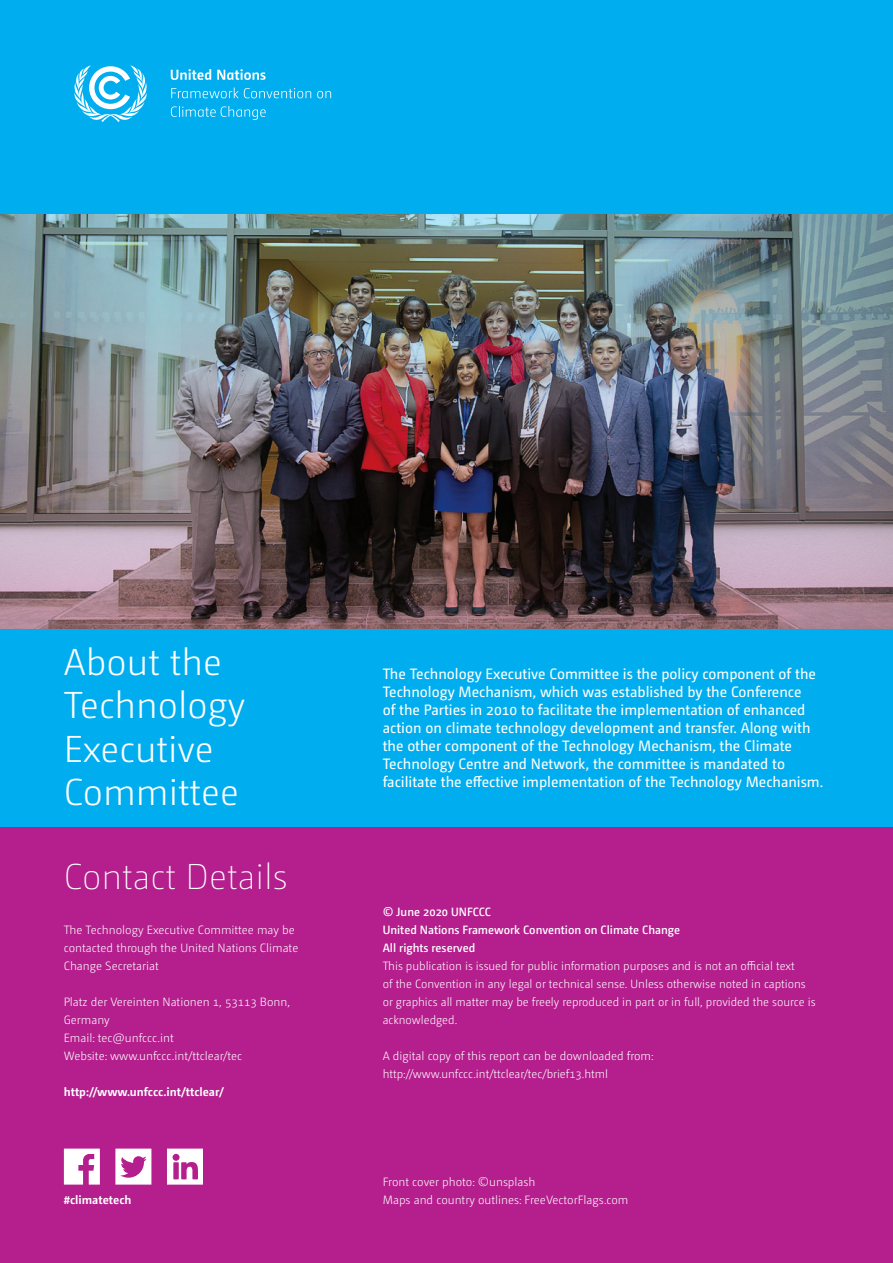
<style>
.page{position:relative;width:893px;height:1263px;background:#fff}
.page>*{position:absolute;margin:0;border:0;box-sizing:border-box;transform-origin:0 0}
.Title_1{font:300 37.5px/43.5px "Camingo Dos Pro";color:#fff}
.Title_1-2{font:200 36px "Camingo Dos Pro";color:#fff}
.Title_1-3{font:15px/18px "Camingo Dos Pro";color:#fff}
.Body_text{font:300 12px/18px "Camingo Dos Pro";color:#fff}
.Body_text-2{font:600 12px/18px "Camingo Dos Pro";color:#fff}
.Body_text-3{font:700 12px "Camingo Dos Pro";color:#fff}
</style>
<div class="page">
<div style="left:0;top:826px;width:893px;height:437px;background:#b41e8d"></div>
<div style="left:0;top:628px;width:893px;height:198px;background:#00aeef"></div>
<div style="left:0;top:0;width:893px;height:214px;background:#00aeef"></div>
<svg style="left:74px;top:65px;width:73px;height:57px"></svg>
<svg style="left:171px;top:69px;width:40px;height:11px"></svg>
<svg style="left:217px;top:69px;width:49px;height:11px"></svg>
<svg style="left:171px;top:88px;width:140px;height:10px"></svg>
<svg style="left:317px;top:91px;width:14px;height:7px"></svg>
<svg style="left:171px;top:106px;width:95px;height:14px"></svg>
<svg style="left:64px;top:1148px;width:36px;height:36px"></svg>
<svg style="left:115px;top:1148px;width:36px;height:36px"></svg>
<svg style="left:167px;top:1148px;width:36px;height:36px"></svg>
<img style="left:0;top:214px;width:893px;height:414px">
<p class="Title_1" style="left:64px;top:640px;width:183px">About the<br>Technology<br>Executive<br>Committee</p>
<p class="Title_1-2" style="left:64px;top:857px;width:225px">Contact Details</p>
<p class="Body_text" style="left:64px;top:921px;width:236px">The Technology Executive Committee may be contacted through the United Nations Climate<br>Change Secretariat</p>
<p class="Body_text" style="left:64px;top:993px;width:228px">Platz der Vereinten Nationen 1, 53113 Bonn,<br>Germany<br>Email: tec@unfccc.int</p>
<p class="Body_text" style="left:64px;top:1047px;width:180px">Website: www.unfccc.int/ttclear/tec</p>
<p class="Body_text-3" style="left:64px;top:1085px;width:162px">http://www.unfccc.int/ttclear/</p>
<p class="Body_text-3" style="left:64px;top:1193px;width:69px">#climatetech</p>
<p class="Title_1-3" style="left:383px;top:665px;width:442px">The Technology Executive Committee is the policy component of the Technology Mechanism, which was established by the Conference<br>of the Parties in 2010 to facilitate the implementation of enhanced action on climate technology development and transfer. Along with the other component of the Technology Mechanism, the Climate Technology Centre and Network, the committee is mandated to facilitate the effective implementation of the Technology Mechanism.</p>
<p class="Body_text-2" style="left:383px;top:903px;width:299px">© June 2020 UNFCCC<br>United Nations Framework Convention on Climate Change</p>
<p class="Body_text-2" style="left:383px;top:939px;width:94px">All rights reserved</p>
<p class="Body_text" style="left:383px;top:957px;width:434px">This publication is issued for public information purposes and is not an official text<br>of the Convention in any legal or technical sense. Unless otherwise noted in captions or graphics all matter may be freely reproduced in part or in full, provided the source is acknowledged.</p>
<p class="Body_text" style="left:383px;top:1047px;width:272px">A digital copy of this report can be downloaded from:</p>
<p class="Body_text" style="left:383px;top:1065px;width:227px">http://www.unfccc.int/ttclear/tec/brief13.html</p>
<p class="Body_text" style="left:383px;top:1173px;width:154px">Front cover photo: ©unsplash</p>
<p class="Body_text" style="left:383px;top:1191px;width:247px">Maps and country outlines: FreeVectorFlags.com</p>
</div>
